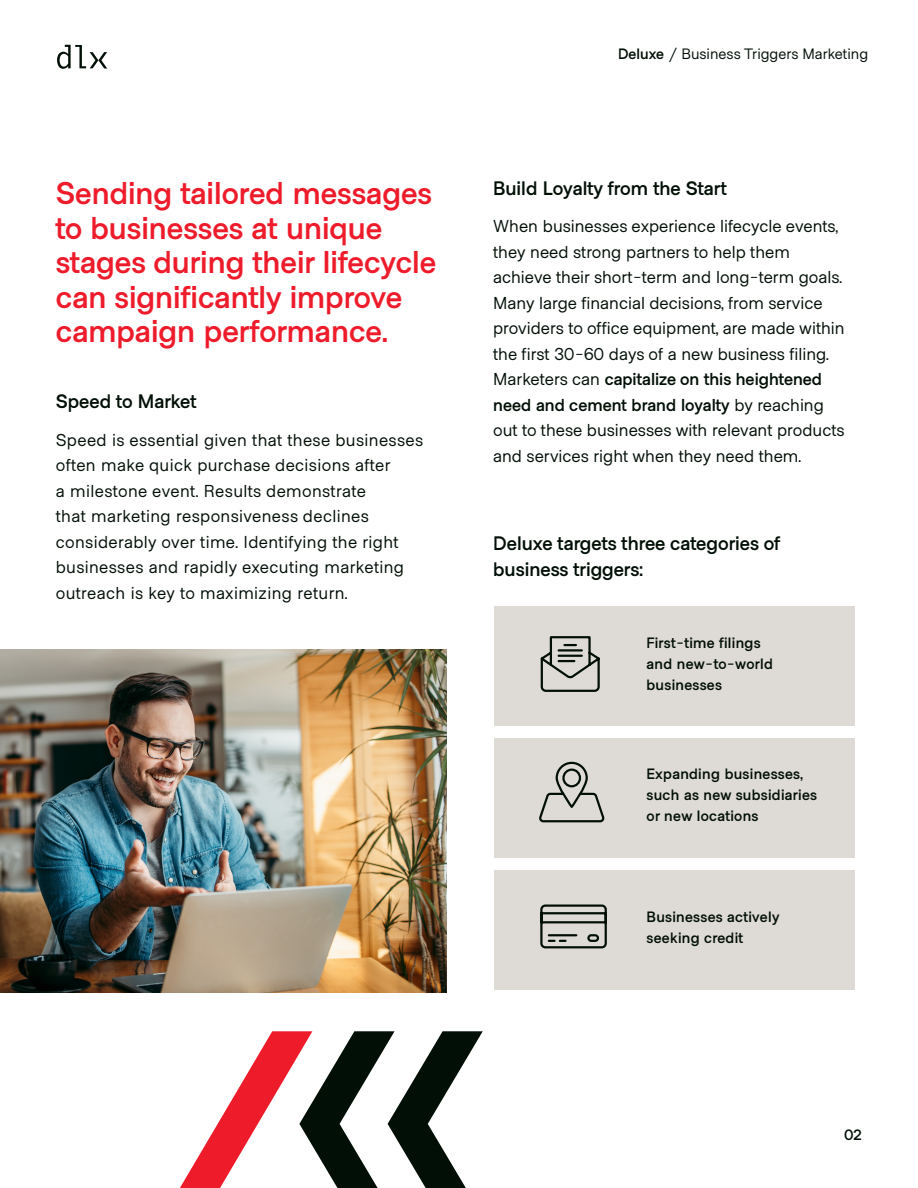
<style>
.page{position:relative;width:918px;height:1188px;background:#fff}
.page>*{position:absolute;margin:0;border:0;box-sizing:border-box;transform-origin:0 0}
.t1{font:700 31.5px/34.5px "Metro Sans";color:#ee1b2b}
.t2{font:700 19.5px/25.5px "Metro Sans";color:#020f06}
.t3{font:17.25px/25.5px "Metro Sans";color:#020f06}
.t4{font:17.25px/25.5px "Metro Sans";letter-spacing:.02em;color:#020f06}
.t5{font:700 15px/21px "Metro Sans";letter-spacing:.02em;color:#020f06}
.t6{font:15px "Metro Sans";color:#020f06}
.s1{font-weight:700}
</style>
<div class="page">
<img style="left:0;top:649px;width:446px;height:344px">
<svg style="left:180px;top:1031px;width:303px;height:157px"></svg>
<svg style="left:58px;top:45px;width:49px;height:24px"></svg>
<div style="left:494px;top:606px;width:361px;height:120px;background:#dedbd6"></div>
<div style="left:494px;top:738px;width:361px;height:120px;background:#dedbd6"></div>
<div style="left:494px;top:870px;width:361px;height:120px;background:#dedbd6"></div>
<svg style="left:540px;top:904px;width:67px;height:45px"></svg>
<svg style="left:539px;top:761px;width:66px;height:62px"></svg>
<svg style="left:540px;top:636px;width:60px;height:56px"></svg>
<p class="t1" style="left:56px;top:178px;width:382px">Sending tailored messages to businesses at unique stages during their lifecycle can significantly improve campaign performance.</p>
<p class="t2" style="left:56px;top:390px;width:142px">Speed to Market</p>
<p class="t4" style="left:56px;top:428px;width:369px">Speed is essential given that these businesses often make quick purchase decisions after<br>a milestone event. Results demonstrate<br>that marketing responsiveness declines considerably over time. Identifying the right businesses and rapidly executing marketing outreach is key to maximizing return.</p>
<p class="t6" style="left:618px;top:45px;width:251px"><span class="s1">Deluxe</span> / Business Triggers Marketing</p>
<p class="t2" style="left:493px;top:176px;width:235px">Build Loyalty from the Start</p>
<p class="t3" style="left:493px;top:214px;width:353px">When businesses experience lifecycle events, they need strong partners to help them achieve their short-term and long-term goals.<br>Many large financial decisions, from service providers to office equipment, are made within the first 30-60 days of a new business filing.<br>Marketers can <span class="s1">capitalize on this heightened need and cement brand loyalty</span> by reaching out to these businesses with relevant products and services right when they need them.</p>
<p class="t2" style="left:493px;top:531px;width:289px">Deluxe targets three categories of business triggers:</p>
<p class="t5" style="left:647px;top:633px;width:128px">First-time filings and new-to-world</p>
<p class="t5" style="left:647px;top:675px;width:77px">businesses</p>
<p class="t5" style="left:647px;top:764px;width:158px">Expanding businesses,</p>
<p class="t5" style="left:647px;top:785px;width:172px">such as new subsidiaries</p>
<p class="t5" style="left:647px;top:806px;width:113px">or new locations</p>
<p class="t5" style="left:647px;top:907px;width:134px">Businesses actively</p>
<p class="t5" style="left:647px;top:928px;width:98px">seeking credit</p>
<p class="t5" style="left:844px;top:1125px;width:19px">02</p>
</div>
